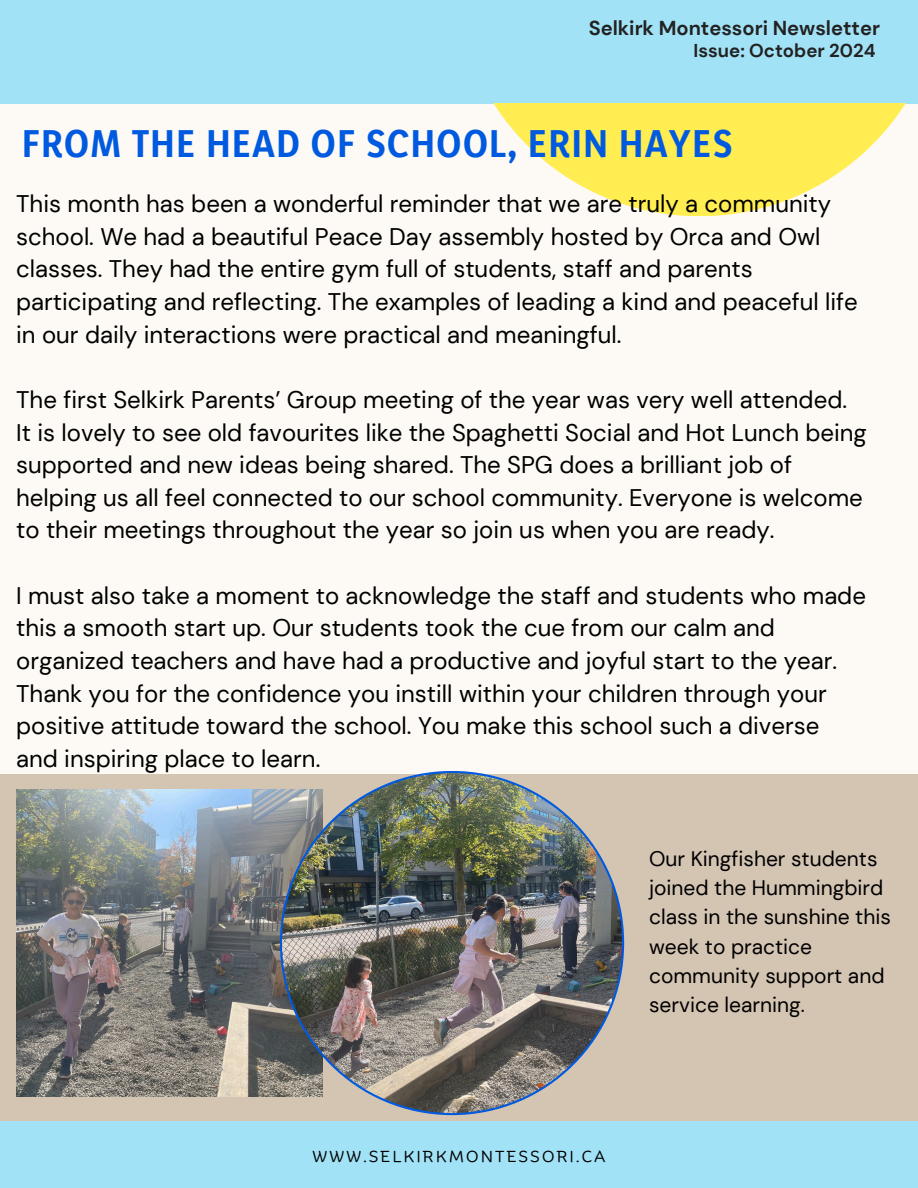
<style>
.page{position:relative;width:918px;height:1188px;background:#fdfaf5}
.page>*{position:absolute;margin:0;border:0;box-sizing:border-box;transform-origin:0 0}
.t1{font:40.95px "Yaldevi Colombo Bold 1";letter-spacing:.04em;color:#005ae0}
.t2{font:24px/32.7px "DM Sans";color:#000}
.t3{font:21px/29.2px "DM Sans";color:#000}
.t4{font:700 20.1px "DM Sans";color:#222}
.t5{font:700 18.6px "DM Sans";color:#222}
.t6{font:15.45px "Binate Display";letter-spacing:.15em;color:#000}
</style>
<div class="page">
<div style="left:0;top:0;width:918px;height:104px;background:#a2e2f6"></div>
<div style="left:0;top:774px;width:918px;height:373px;background:#d4c4b2"></div>
<svg style="left:494px;top:104px;width:411px;height:112px;fill:#ffed52"></svg>
<div style="left:0;top:1121px;width:918px;height:67px;background:#a2e2f6"></div>
<img style="left:16px;top:790px;width:307px;height:306px">
<img style="left:282px;top:773px;width:340px;height:340px;border-radius:50%">
<h2 class="t4" style="left:589px;top:15px;width:293px">Selkirk Montessori Newsletter</h2>
<p class="t5" style="left:693px;top:39px;width:184px">Issue: October 2024</p>
<p class="t1" style="left:22px;top:118px;width:712px">FROM THE HEAD OF SCHOOL, ERIN HAYES</p>
<h3 class="t2" style="left:16px;top:188px;width:843px">This month has been a wonderful reminder that we are truly a community school. We had a beautiful Peace Day assembly hosted by Orca and Owl classes. They had the entire gym full of students, staff and parents participating and reflecting. The examples of leading a kind and peaceful life in our daily interactions were practical and meaningful.</h3>
<h5 class="t2" style="left:16px;top:383px;width:852px">The first Selkirk Parents’ Group meeting of the year was very well attended.<br>It is lovely to see old favourites like the Spaghetti Social and Hot Lunch being supported and new ideas being shared. The SPG does a brilliant job of helping us all feel connected to our school community. Everyone is welcome to their meetings throughout the year so join us when you are ready.</h5>
<p class="t2" style="left:16px;top:579px;width:851px">I must also take a moment to acknowledge the staff and students who made this a smooth start up. Our students took the cue from our calm and organized teachers and have had a productive and joyful start to the year.<br>Thank you for the confidence you instill within your children through your positive attitude toward the school. You make this school such a diverse and inspiring place to learn.</p>
<h4 class="t3" style="left:649px;top:844px;width:243px">Our Kingfisher students joined the Hummingbird class in the sunshine this week to practice community support and service learning.</h4>
<h2 class="t6" style="left:312px;top:1142px;width:295px">WWW.SELKIRKMONTESSORI.CA</h2>
</div>
